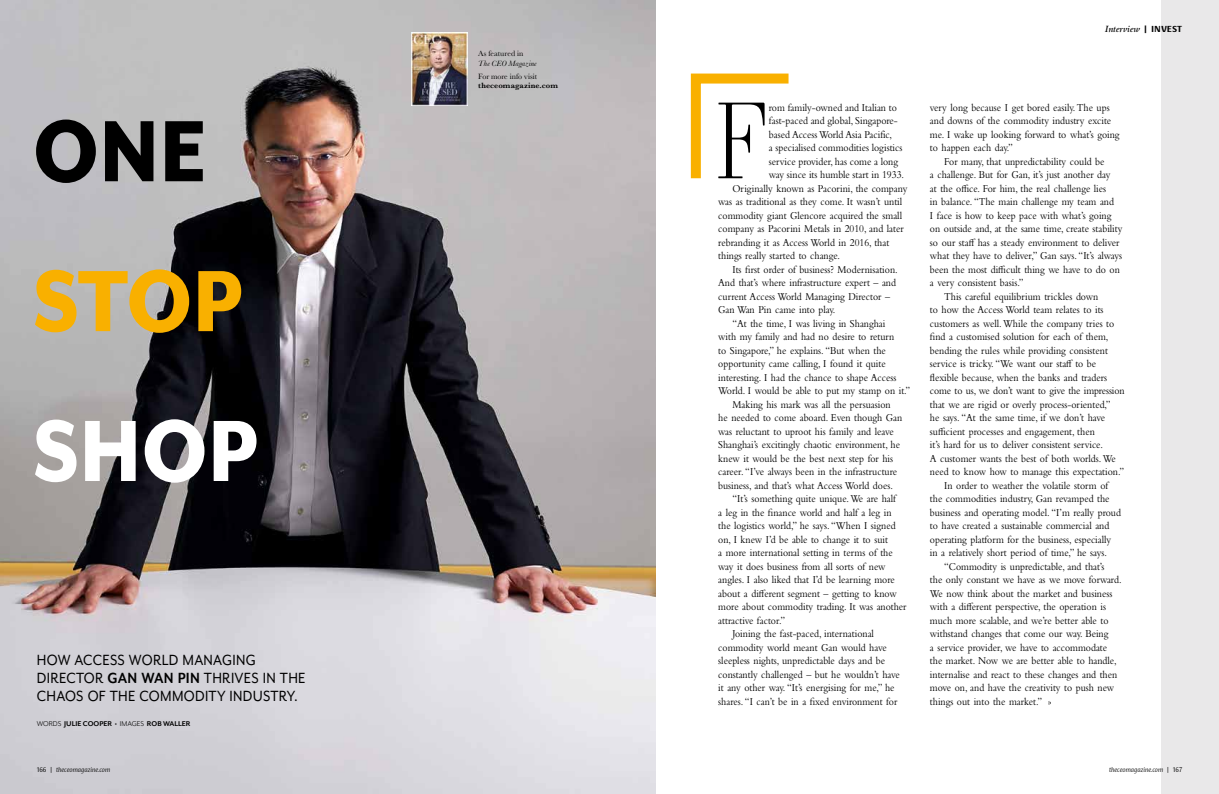
<style>
.page{position:relative;width:1219px;height:794px;background:#fff}
.page>*{position:absolute;margin:0;border:0;box-sizing:border-box;transform-origin:0 0}
.t1{font:300 102.8px "Essonnes Display";color:#000;scale:.9 1}
.t2{font:800 100px "Mr Eaves San OT";color:#f9b000;scale:.9 1}
.t3{font:800 100px "Mr Eaves San OT";color:#fff;scale:.9 1}
.t4{font:800 100px "Mr Eaves San OT";color:#000;scale:.9 1}
.t5{font:17px/18px "Mr Eaves San OT";letter-spacing:.02em;color:#000;scale:.9 1}
.t6{font:11px/13.5px "Bembo Std";color:#000;scale:.9 1}
.t7{font:italic 600 10px "Bembo Std";color:#000}
.t8{font:700 8px "Mr Eaves Mod OT";color:#000}
.t9{font:8px "Baskerville";letter-spacing:.005em;color:#000}
.t10{font:600 8px "Baskerville";letter-spacing:.01em;color:#000}
.t11{font:italic 8px "Baskerville";letter-spacing:.01em;color:#000}
.t12{font:italic 7px "Basel Neue";color:#000;scale:.9 1}
.s1{font-weight:700}
.s2{font-weight:400}
.s3{font-family:"Basel Neue";font-weight:700;font-style:normal;font-size:9px}
.s4{font-style:normal}
</style>
<div class="page">
<div style="left:1161px;top:0;width:58px;height:794px;background:#e9e8e9"></div>
<img style="left:0;top:0;width:656px;height:794px">
<svg style="left:690px;top:73px;width:99px;height:106px"></svg>
<img style="left:412px;top:32px;width:56px;height:73px">
<h2 class="t4" style="left:33px;top:97px;width:195px">ONE</h2>
<h2 class="t2" style="left:33px;top:247px;width:234px">STOP</h2>
<h2 class="t3" style="left:33px;top:397px;width:251px">SHOP</h2>
<h3 class="t5" style="left:37px;top:651px;width:300px">HOW ACCESS WORLD MANAGING<br>DIRECTOR <span class="s1">GAN WAN PIN</span> THRIVES IN THE<br>CHAOS OF THE COMMODITY INDUSTRY.</h3>
<p class="t8" style="left:37px;top:719px;width:155px"><span class="s2">WORDS</span> JULIE COOPER • <span class="s2">IMAGES</span> ROB WALLER</p>
<p class="t9" style="left:478px;top:49px;width:47px">As featured in</p>
<p class="t11" style="left:478px;top:59px;width:60px">The CEO Magazine</p>
<p class="t9" style="left:478px;top:71px;width:60px">For more info visit</p>
<p class="t10" style="left:478px;top:80px;width:81px">theceomagazine.com</p>
<p class="t7" style="left:1105px;top:23px;width:79px">Interview <span class="s3">| INVEST</span></p>
<h1 class="t1" style="left:714px;top:68px;width:62px">F</h1>
<p class="t6" style="left:769px;top:100px;width:144px">rom family-owned and Italian to</p>
<p class="t6" style="left:769px;top:114px;width:145px">fast-paced and global, Singapore-</p>
<p class="t6" style="left:769px;top:127px;width:138px">based Access World Asia Pacific,</p>
<p class="t6" style="left:769px;top:141px;width:150px">a specialised commodities logistics</p>
<p class="t6" style="left:769px;top:154px;width:145px">service provider, has come a long</p>
<p class="t6" style="left:769px;top:168px;width:152px">way since its humble start in 1933.</p>
<p class="t6" style="left:732px;top:181px;width:196px">Originally known as Pacorini, the company</p>
<p class="t6" style="left:718px;top:195px;width:206px">was as traditional as they come. It wasn’t until</p>
<p class="t6" style="left:718px;top:208px;width:206px">commodity giant Glencore acquired the small</p>
<p class="t6" style="left:718px;top:222px;width:208px">company as Pacorini Metals in 2010, and later</p>
<p class="t6" style="left:718px;top:235px;width:191px">rebranding it as Access World in 2016, that</p>
<p class="t6" style="left:718px;top:249px;width:137px">things really started to change.</p>
<p class="t6" style="left:732px;top:262px;width:185px">Its first order of business? Modernisation.</p>
<p class="t6" style="left:718px;top:276px;width:199px">And that’s where infrastructure expert – and</p>
<p class="t6" style="left:718px;top:289px;width:192px">current Access World Managing Director –</p>
<p class="t6" style="left:718px;top:303px;width:132px">Gan Wan Pin came into play.</p>
<p class="t6" style="left:732px;top:316px;width:171px">“At the time, I was living in Shanghai</p>
<p class="t6" style="left:718px;top:330px;width:197px">with my family and had no desire to return</p>
<p class="t6" style="left:718px;top:343px;width:188px">to Singapore,” he explains. “But when the</p>
<p class="t6" style="left:718px;top:357px;width:188px">opportunity came calling, I found it quite</p>
<p class="t6" style="left:718px;top:370px;width:199px">interesting. I had the chance to shape Access</p>
<p class="t6" style="left:718px;top:384px;width:215px">World. I would be able to put my stamp on it.”</p>
<p class="t6" style="left:732px;top:397px;width:177px">Making his mark was all the persuasion</p>
<p class="t6" style="left:718px;top:411px;width:206px">he needed to come aboard. Even though Gan</p>
<p class="t6" style="left:718px;top:424px;width:196px">was reluctant to uproot his family and leave</p>
<p class="t6" style="left:718px;top:438px;width:203px">Shanghai’s excitingly chaotic environment, he</p>
<p class="t6" style="left:718px;top:451px;width:196px">knew it would be the best next step for his</p>
<p class="t6" style="left:718px;top:465px;width:200px">career. “I’ve always been in the infrastructure</p>
<p class="t6" style="left:718px;top:478px;width:196px">business, and that’s what Access World does.</p>
<p class="t6" style="left:732px;top:492px;width:183px">“It’s something quite unique. We are half</p>
<p class="t6" style="left:718px;top:505px;width:194px">a leg in the finance world and half a leg in</p>
<p class="t6" style="left:718px;top:519px;width:199px">the logistics world,” he says. “When I signed</p>
<p class="t6" style="left:718px;top:532px;width:190px">on, I knew I’d be able to change it to suit</p>
<p class="t6" style="left:718px;top:546px;width:195px">a more international setting in terms of the</p>
<p class="t6" style="left:718px;top:559px;width:187px">way it does business from all sorts of new</p>
<p class="t6" style="left:718px;top:573px;width:198px">angles. I also liked that I’d be learning more</p>
<p class="t6" style="left:718px;top:586px;width:200px">about a different segment – getting to know</p>
<p class="t6" style="left:718px;top:600px;width:211px">more about commodity trading. It was another</p>
<p class="t6" style="left:718px;top:613px;width:76px">attractive factor.”</p>
<p class="t6" style="left:732px;top:627px;width:159px">Joining the fast-paced, international</p>
<p class="t6" style="left:718px;top:640px;width:189px">commodity world meant Gan would have</p>
<p class="t6" style="left:718px;top:654px;width:187px">sleepless nights, unpredictable days and be</p>
<p class="t6" style="left:718px;top:667px;width:203px">constantly challenged – but he wouldn’t have</p>
<p class="t6" style="left:718px;top:681px;width:197px">it any other way. “It’s energising for me,” he</p>
<p class="t6" style="left:718px;top:694px;width:200px">shares. “I can’t be in a fixed environment for</p>
<p class="t6" style="left:930px;top:100px;width:212px">very long because I get bored easily. The ups and downs of the commodity industry excite me. I wake up looking forward to what’s going to happen each day.”</p>
<p class="t6" style="left:944px;top:154px;width:180px">For many, that unpredictability could be</p>
<p class="t6" style="left:930px;top:168px;width:202px">a challenge. But for Gan, it’s just another day</p>
<p class="t6" style="left:930px;top:181px;width:197px">at the office. For him, the real challenge lies</p>
<p class="t6" style="left:930px;top:195px;width:206px">in balance. “The main challenge my team and</p>
<p class="t6" style="left:930px;top:208px;width:203px">I face is how to keep pace with what’s going</p>
<p class="t6" style="left:930px;top:222px;width:215px">on outside and, at the same time, create stability</p>
<p class="t6" style="left:930px;top:235px;width:212px">so our staff has a steady environment to deliver</p>
<p class="t6" style="left:930px;top:249px;width:215px">what they have to deliver,” Gan says. “It’s always</p>
<p class="t6" style="left:930px;top:262px;width:212px">been the most difficult thing we have to do on</p>
<p class="t6" style="left:930px;top:276px;width:105px">a very consistent basis.”</p>
<p class="t6" style="left:944px;top:289px;width:173px">This careful equilibrium trickles down</p>
<p class="t6" style="left:930px;top:303px;width:194px">to how the Access World team relates to its</p>
<p class="t6" style="left:930px;top:316px;width:206px">customers as well. While the company tries to</p>
<p class="t6" style="left:930px;top:330px;width:200px">find a customised solution for each of them,</p>
<p class="t6" style="left:930px;top:343px;width:199px">bending the rules while providing consistent</p>
<p class="t6" style="left:930px;top:357px;width:186px">service is tricky. “We want our staff to be</p>
<p class="t6" style="left:930px;top:370px;width:199px">flexible because, when the banks and traders</p>
<p class="t6" style="left:930px;top:384px;width:218px">come to us, we don’t want to give the impression</p>
<p class="t6" style="left:930px;top:397px;width:202px">that we are rigid or overly process-oriented,”</p>
<p class="t6" style="left:930px;top:411px;width:196px">he says. “At the same time, if we don’t have</p>
<p class="t6" style="left:930px;top:424px;width:185px">sufficient processes and engagement, then</p>
<p class="t6" style="left:930px;top:438px;width:194px">it’s hard for us to deliver consistent service.</p>
<p class="t6" style="left:930px;top:451px;width:208px">A customer wants the best of both worlds. We</p>
<p class="t6" style="left:930px;top:465px;width:217px">need to know how to manage this expectation.”</p>
<p class="t6" style="left:944px;top:478px;width:184px">In order to weather the volatile storm of</p>
<p class="t6" style="left:930px;top:492px;width:201px">the commodities industry, Gan revamped the</p>
<p class="t6" style="left:930px;top:505px;width:214px">business and operating model. “I’m really proud</p>
<p class="t6" style="left:930px;top:519px;width:201px">to have created a sustainable commercial and</p>
<p class="t6" style="left:930px;top:532px;width:203px">operating platform for the business, especially</p>
<p class="t6" style="left:930px;top:546px;width:198px">in a relatively short period of time,” he says.</p>
<p class="t6" style="left:944px;top:559px;width:180px">“Commodity is unpredictable, and that’s</p>
<p class="t6" style="left:930px;top:573px;width:214px">the only constant we have as we move forward.</p>
<p class="t6" style="left:930px;top:586px;width:204px">We now think about the market and business</p>
<p class="t6" style="left:930px;top:600px;width:197px">with a different perspective, the operation is</p>
<p class="t6" style="left:930px;top:613px;width:200px">much more scalable, and we’re better able to</p>
<p class="t6" style="left:930px;top:627px;width:200px">withstand changes that come our way. Being</p>
<p class="t6" style="left:930px;top:640px;width:198px">a service provider, we have to accommodate</p>
<p class="t6" style="left:930px;top:654px;width:209px">the market. Now we are better able to handle,</p>
<p class="t6" style="left:930px;top:667px;width:210px">internalise and react to these changes and then</p>
<p class="t6" style="left:930px;top:681px;width:206px">move on, and have the creativity to push new</p>
<p class="t6" style="left:930px;top:694px;width:126px">things out into the market.”</p>
<p class="t12" style="left:37px;top:766px;width:83px"><span class="s4">166 |</span> theceomagazine.com</p>
<p class="t12" style="left:1109px;top:766px;width:83px">theceomagazine.com <span class="s4">| 167</span></p>
</div>
